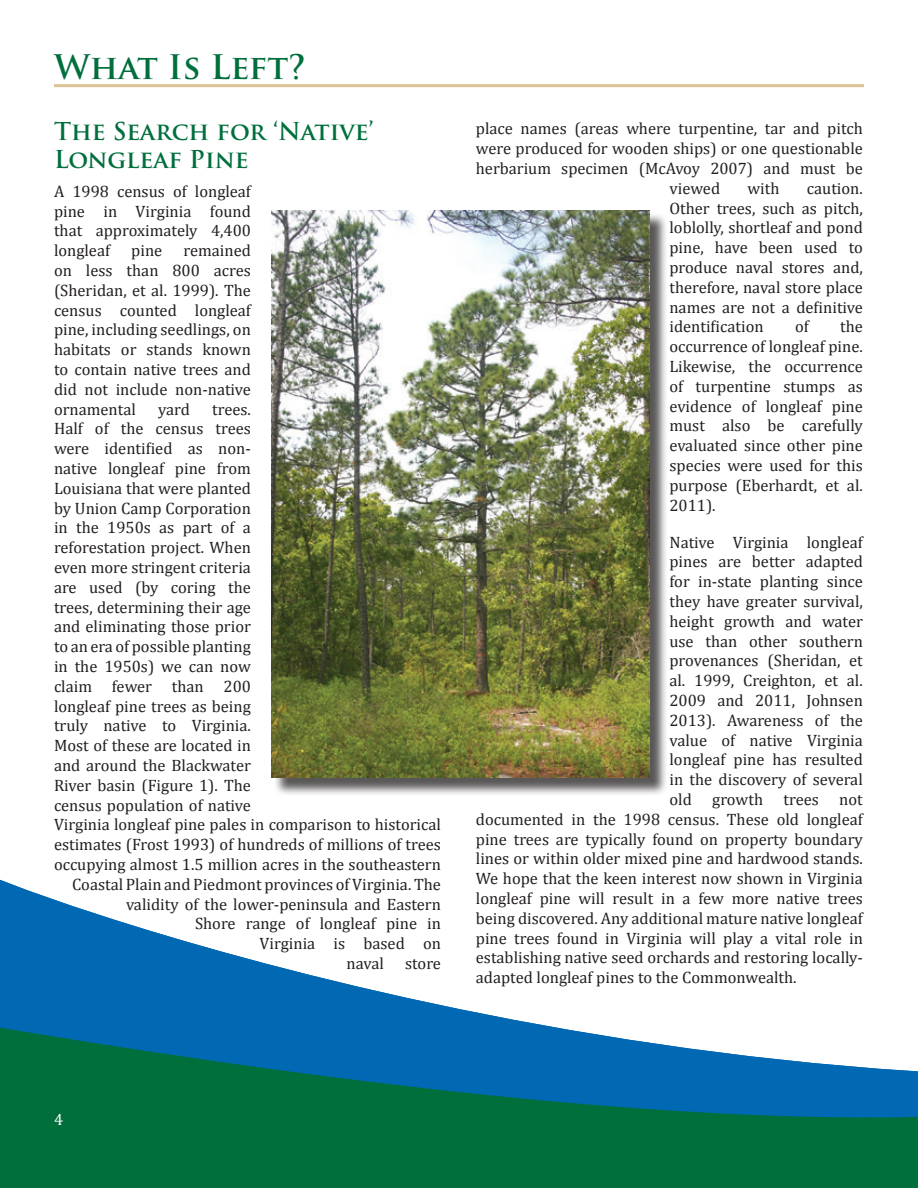
<style>
.page{position:relative;width:918px;height:1188px;background:#fff}
.page>*{position:absolute;margin:0;border:0;box-sizing:border-box;transform-origin:0 0}
.t1{font:700 33px "Trajan Pro";color:#006f3c}
.t2{font:700 24px/28.8px "Trajan Pro";color:#006f3c}
.t3{font:16.5px/19.8px "Cambria";color:#231f20;text-align:justify}
.t4{font:16.5px "Cambria";color:#fff}
</style>
<div class="page">
<svg style="left:0;top:879px;width:364px;height:109px"></svg>
<svg style="left:0;top:988px;width:918px;height:200px;background:#258181"></svg>
<hr style="left:54px;top:84px;width:810px;height:3px;background:#dfc298">
<div style="left:273px;top:213px;width:395px;height:583px;background:#231f20;opacity:.75"></div>
<img style="left:271px;top:210px;width:378px;height:567px">
<h1 class="t1" style="left:54px;top:46px;width:254px">What Is Left?</h1>
<h2 class="t2" style="left:54px;top:117px;width:321px">The Search for ‘Native’<br>Longleaf Pine</h2>
<p class="t3" style="left:54px;top:181px;width:198px">A 1998 census of longleaf pine in Virginia found that approximately 4,400 longleaf</p>
<p class="t3" style="left:54px;top:241px;width:198px;text-indent:130px">remained on less than 800 acres (Sheridan, et al. 1999). The census counted longleaf pine, including seedlings, on habitats or stands known to contain native trees and did not include non-native ornamental</p>
<p class="t3" style="left:131px;top:241px;width:33px">pine</p>
<p class="t3" style="left:158px;top:399px;width:33px">yard</p>
<p class="t3" style="left:212px;top:399px;width:40px">trees.</p>
<p class="t3" style="left:54px;top:419px;width:198px">Half of the census trees</p>
<p class="t3" style="left:54px;top:439px;width:198px">were identified as non-</p>
<p class="t3" style="left:54px;top:458px;width:198px">native longleaf pine from</p>
<p class="t3" style="left:54px;top:478px;width:198px">Louisiana that were planted</p>
<p class="t3" style="left:54px;top:498px;width:198px">by Union Camp Corporation</p>
<p class="t3" style="left:54px;top:518px;width:198px">in the 1950s as part of a</p>
<p class="t3" style="left:54px;top:538px;width:198px">reforestation project. When</p>
<p class="t3" style="left:54px;top:557px;width:198px">even more stringent criteria</p>
<p class="t3" style="left:54px;top:577px;width:198px">are used (by coring the</p>
<p class="t3" style="left:54px;top:597px;width:198px">trees, determining their age</p>
<p class="t3" style="left:54px;top:617px;width:198px">and eliminating those prior</p>
<p class="t3" style="left:54px;top:637px;width:198px">to an era of possible planting</p>
<p class="t3" style="left:54px;top:656px;width:198px">in the 1950s) we can now</p>
<p class="t3" style="left:54px;top:676px;width:198px">claim fewer than 200</p>
<p class="t3" style="left:54px;top:696px;width:198px">longleaf pine trees as being</p>
<p class="t3" style="left:54px;top:716px;width:198px">truly native to Virginia.</p>
<p class="t3" style="left:54px;top:736px;width:198px">Most of these are located in</p>
<p class="t3" style="left:54px;top:755px;width:198px">and around the Blackwater</p>
<p class="t3" style="left:54px;top:775px;width:198px">River basin (Figure 1). The</p>
<p class="t3" style="left:54px;top:795px;width:198px">census population of native</p>
<p class="t3" style="left:54px;top:815px;width:388px">Virginia longleaf pine pales in comparison to historical</p>
<p class="t3" style="left:54px;top:835px;width:389px">estimates (Frost 1993) of hundreds of millions of trees</p>
<p class="t3" style="left:54px;top:854px;width:389px">occupying almost 1.5 million acres in the southeastern</p>
<p class="t3" style="left:72px;top:874px;width:371px">Coastal Plain and Piedmont provinces of Virginia. The</p>
<p class="t3" style="left:126px;top:894px;width:317px">validity of the lower-peninsula and Eastern</p>
<p class="t3" style="left:195px;top:914px;width:247px">Shore range of longleaf pine in</p>
<p class="t3" style="left:260px;top:934px;width:183px">Virginia is based on</p>
<p class="t3" style="left:347px;top:953px;width:39px">naval</p>
<p class="t3" style="left:405px;top:953px;width:37px">store</p>
<p class="t3" style="left:476px;top:119px;width:389px">place names (areas where turpentine, tar and pitch</p>
<p class="t3" style="left:476px;top:139px;width:388px">were produced for wooden ships) or one questionable</p>
<p class="t3" style="left:476px;top:158px;width:388px">herbarium specimen (McAvoy 2007) and must be</p>
<p class="t3" style="left:669px;top:178px;width:52px">viewed</p>
<p class="t3" style="left:748px;top:178px;width:34px">with</p>
<p class="t3" style="left:669px;top:178px;width:195px;text-indent:137px">caution.<br>Other trees, such as pitch, loblolly, shortleaf and pond pine, have been used to produce naval stores and, therefore, naval store place names are not a definitive identification</p>
<p class="t3" style="left:795px;top:317px;width:15px">of</p>
<p class="t3" style="left:669px;top:317px;width:195px;text-indent:171px">the occurrence of longleaf pine.<br>Likewise, the occurrence of turpentine stumps as evidence of longleaf pine must also be carefully evaluated since other pine species were used for this purpose (Eberhardt, et al.<br>2011).</p>
<p class="t3" style="left:669px;top:532px;width:195px">Native Virginia longleaf</p>
<p class="t3" style="left:669px;top:552px;width:195px">pines are better adapted</p>
<p class="t3" style="left:669px;top:572px;width:195px">for in-state planting since</p>
<p class="t3" style="left:669px;top:591px;width:195px">they have greater survival,</p>
<p class="t3" style="left:669px;top:611px;width:195px">height growth and water</p>
<p class="t3" style="left:669px;top:631px;width:195px">use than other southern</p>
<p class="t3" style="left:669px;top:651px;width:195px">provenances (Sheridan, et</p>
<p class="t3" style="left:669px;top:671px;width:195px">al. 1999, Creighton, et al.</p>
<p class="t3" style="left:669px;top:690px;width:195px">2009 and 2011, Johnsen</p>
<p class="t3" style="left:669px;top:710px;width:195px">2013). Awareness of the</p>
<p class="t3" style="left:669px;top:730px;width:195px">value of native Virginia</p>
<p class="t3" style="left:669px;top:750px;width:195px">longleaf pine has resulted</p>
<p class="t3" style="left:669px;top:770px;width:195px">in the discovery of several</p>
<p class="t3" style="left:669px;top:789px;width:195px">old growth trees not</p>
<p class="t3" style="left:476px;top:809px;width:388px">documented in the 1998 census. These old longleaf</p>
<p class="t3" style="left:476px;top:829px;width:388px">pine trees are typically found on property boundary</p>
<p class="t3" style="left:476px;top:849px;width:389px">lines or within older mixed pine and hardwood stands.</p>
<p class="t3" style="left:476px;top:869px;width:388px">We hope that the keen interest now shown in Virginia</p>
<p class="t3" style="left:476px;top:888px;width:389px">longleaf pine will result in a few more native trees</p>
<p class="t3" style="left:476px;top:908px;width:388px">being discovered. Any additional mature native longleaf</p>
<p class="t3" style="left:476px;top:928px;width:389px">pine trees found in Virginia will play a vital role in</p>
<p class="t3" style="left:476px;top:948px;width:388px">establishing native seed orchards and restoring locally-</p>
<p class="t3" style="left:476px;top:968px;width:322px">adapted longleaf pines to the Commonwealth.</p>
<p class="t4" style="left:54px;top:1110px;width:11px">4</p>
</div>
